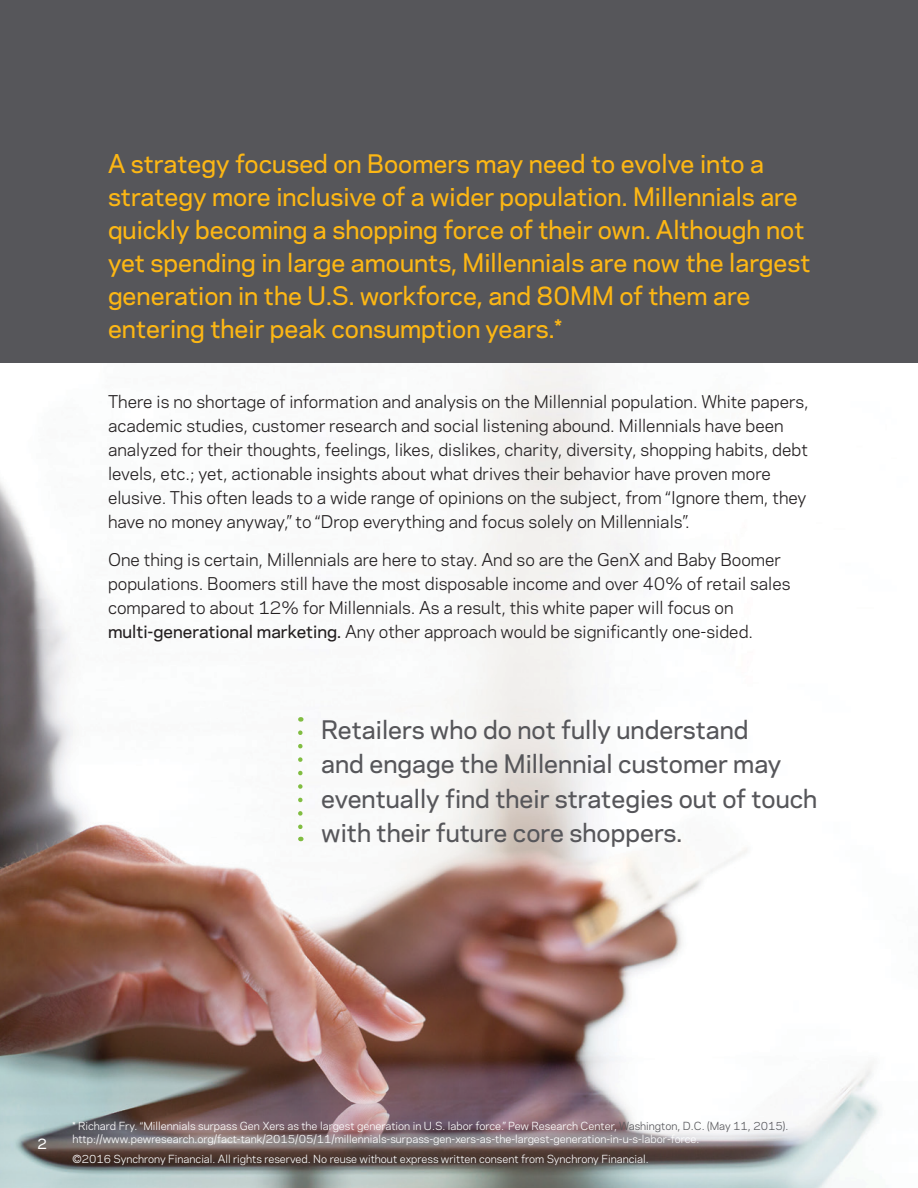
<style>
.page{position:relative;width:918px;height:1188px;background:#fff}
.page>*{position:absolute;margin:0;border:0;box-sizing:border-box;transform-origin:0 0}
.t1{font:500 24px/33px "Polaris";color:#fdb714}
.t2{font:500 24px/34.5px "Polaris";color:#56565a}
.t3{font:16.5px/24px "Polaris";color:#231f20}
.t4{font:500 13.5px "Polaris";color:#fff}
.t5{font:10.5px/12.6px "Polaris";color:#fff}
.s1{font-weight:500}
.s2{color:#56565a}
</style>
<div class="page">
<img style="left:0;top:363px;width:880px;height:825px">
<div style="left:0;top:0;width:918px;height:363px;background:#56565a"></div>
<svg style="left:298px;top:733px;width:5px;height:108px"></svg>
<p class="t1" style="left:108px;top:146px;width:704px">A strategy focused on Boomers may need to evolve into a strategy more inclusive of a wider population. Millennials are quickly becoming a shopping force of their own. Although not yet spending in large amounts, Millennials are now the largest generation in the U.S. workforce, and 80MM of them are entering their peak consumption years.*</p>
<p class="t3" style="left:108px;top:389px;width:702px">There is no shortage of information and analysis on the Millennial population. White papers, academic studies, customer research and social listening abound. Millennials have been analyzed for their thoughts, feelings, likes, dislikes, charity, diversity, shopping habits, debt levels, etc.; yet, actionable insights about what drives their behavior have proven more elusive. This often leads to a wide range of opinions on the subject, from “Ignore them, they have no money anyway,” to “Drop everything and focus solely on Millennials”.</p>
<p class="t3" style="left:108px;top:547px;width:684px">One thing is certain, Millennials are here to stay. And so are the GenX and Baby Boomer populations. Boomers still have the most disposable income and over 40% of retail sales compared to about 12% for Millennials. As a result, this white paper will focus on <span class="s1">multi-generational marketing.</span> Any other approach would be significantly one-sided.</p>
<p class="t2" style="left:321px;top:711px;width:498px">Retailers who do not fully understand<br>and engage the Millennial customer may eventually find their strategies out of touch with their future core shoppers.</p>
<p class="t4" style="left:38px;top:1134px;width:11px">2</p>
<p class="t5" style="left:72px;top:1119px;width:717px">* Richard Fry. “Millennials surpass Gen Xers as the largest generation in U.S. labor force.” Pew Research Center, <span class="s2">Washington, D.C. (May 11, 2015). </span>http://www.pewresearch.org/fact-tank/2015/05/11/millennials-surpass-gen-xers-as-the-largest-generation-in-u-s-labor-force.</p>
<p class="t5" style="left:72px;top:1152px;width:578px">©2016 Synchrony Financial. All rights reserved. No reuse without express written consent from Synchrony Financial.</p>
</div>
